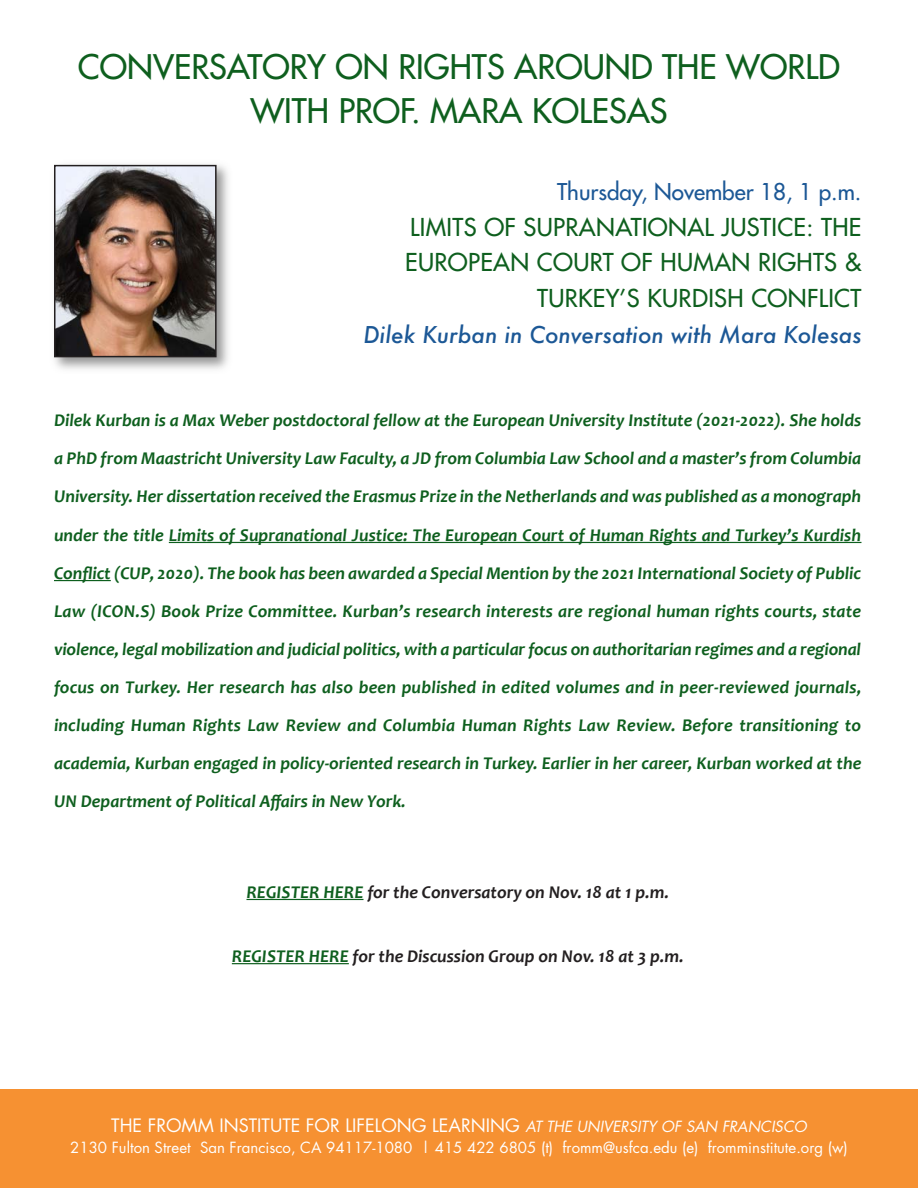
<style>
.page{position:relative;width:918px;height:1188px;background:#fff}
.page>*{position:absolute;margin:0;border:0;box-sizing:border-box;transform-origin:0 0}
.t1{font:33px/45px "Futura";color:#0e5f1e;text-align:center}
.t2{font:24px/35.7px "Futura";letter-spacing:.015em;color:#0e5f1e;text-align:right}
.t3{font:italic 500 22.5px "Futura";color:#1c5896}
.t4{font:22.5px "Futura";color:#1c5896}
.t5{font:italic 700 18px/38.1px "Candara";color:#0e5f1e;text-align:justify}
.t6{font:italic 700 18px "Candara";color:#231f20}
.t7{font:18px "Futura";color:#fff}
.t8{font:15px "Futura";color:#fff}
.s1{color:#0e5f1e}
.s2{font-style:italic;font-size:15px}
</style>
<div class="page">
<div style="left:0;top:1089px;width:918px;height:99px;background:#f69132"></div>
<hr style="left:169px;top:542px;width:692px;height:1px;background:#0e5f1e">
<hr style="left:54px;top:580px;width:57px;height:1px;background:#0e5f1e">
<hr style="left:246px;top:899px;width:117px;height:1px;background:#0e5f1e">
<hr style="left:232px;top:963px;width:117px;height:1px;background:#0e5f1e">
<img style="left:54px;top:164px;width:174px;height:205px">
<img style="left:57px;top:168px;width:157px;height:186px">
<div style="left:54px;top:165px;width:163px;height:192px;border:2px solid #231f20"></div>
<h1 class="t1" style="left:78px;top:46px;width:764px">CONVERSATORY ON RIGHTS AROUND THE WORLD<br>WITH PROF. MARA KOLESAS</h1>
<p class="t4" style="left:557px;top:180px;width:306px">Thursday, November 18, 1 p.m.</p>
<h2 class="t2" style="left:405px;top:211px;width:458px">LIMITS OF SUPRANATIONAL JUSTICE: THE<br>EUROPEAN COURT OF HUMAN RIGHTS &amp;<br>TURKEY’S KURDISH CONFLICT</h2>
<p class="t3" style="left:364px;top:319px;width:499px">Dilek Kurban in Conversation with Mara Kolesas</p>
<p class="t5" style="left:54px;top:403px;width:809px">Dilek Kurban is a Max Weber postdoctoral fellow at the European University Institute (2021‐2022). She holds a PhD from Maastricht University Law Faculty, a JD from Columbia Law School and a master’s from Columbia University. Her dissertation received the Erasmus Prize in the Netherlands and was published as a monograph under the title Limits of Supranational Justice: The European Court of Human Rights and Turkey’s Kurdish Conflict (CUP, 2020). The book has been awarded a Special Mention by the 2021 International Society of Public Law (ICON.S) Book Prize Committee. Kurban’s research interests are regional human rights courts, state violence, legal mobilization and judicial politics, with a particular focus on authoritarian regimes and a regional focus on Turkey. Her research has also been published in edited volumes and in peer‐reviewed journals, including Human Rights Law Review and Columbia Human Rights Law Review. Before transitioning to academia, Kurban engaged in policy‐oriented research in Turkey. Earlier in her career, Kurban worked at the UN Department of Political Affairs in New York.</p>
<p class="t6" style="left:246px;top:884px;width:424px"><span class="s1">REGISTER HERE</span> for the Conversatory on Nov. 18 at 1 p.m.</p>
<p class="t6" style="left:232px;top:949px;width:453px"><span class="s1">REGISTER HERE</span> for the Discussion Group on Nov. 18 at 3 p.m.</p>
<p class="t7" style="left:111px;top:1117px;width:700px">THE FROMM INSTITUTE FOR LIFELONG LEARNING <span class="s2">AT THE UNIVERSITY OF SAN FRANCISCO</span></p>
<p class="t8" style="left:70px;top:1141px;width:779px">2130 Fulton Street San Francisco, CA 94117-1080 | 415 422 6805 (t) fromm@usfca.edu (e) fromminstitute.org (w)</p>
</div>
